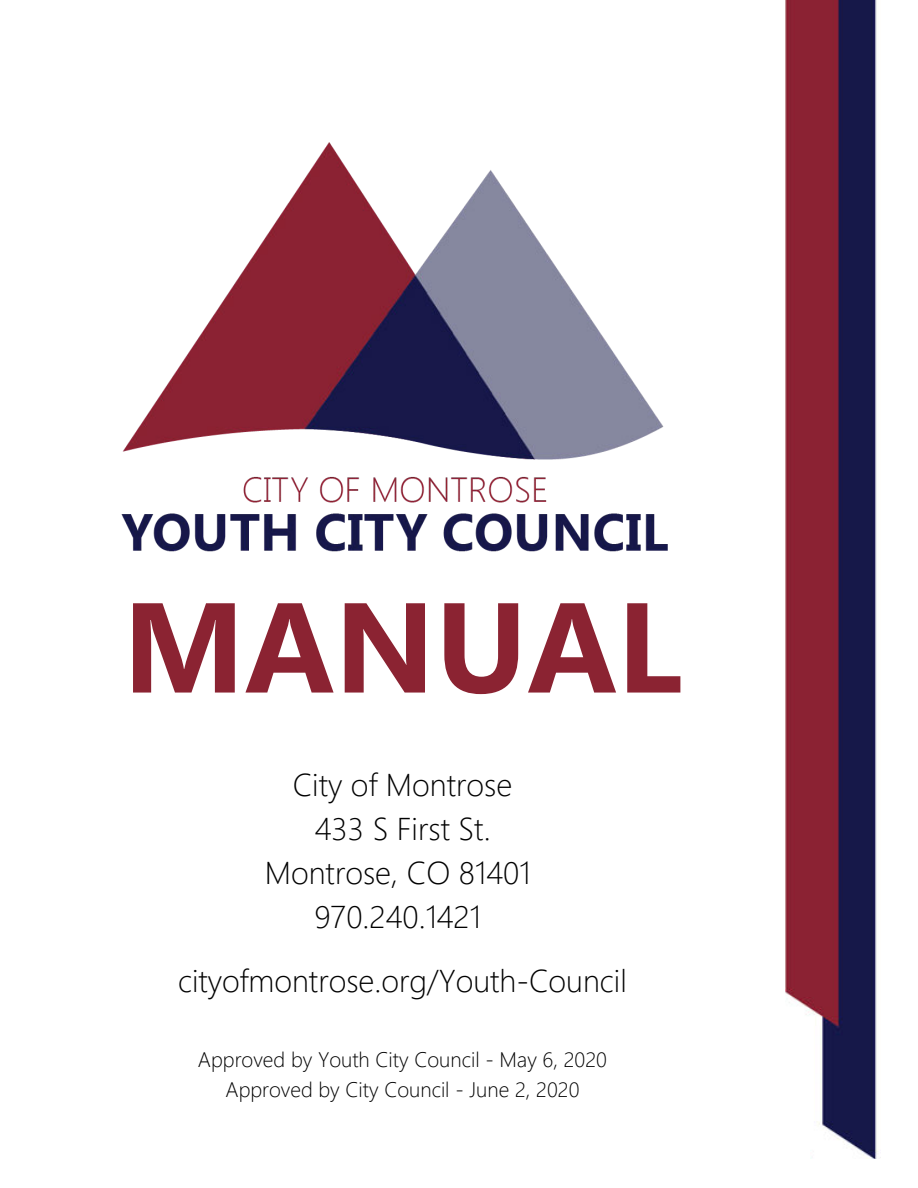
<style>
.page{position:relative;width:918px;height:1188px;background:#fff}
.page>*{position:absolute;margin:0;border:0;box-sizing:border-box;transform-origin:0 0}
.t1{font:700 127.5px "Segoe UI";color:#8b2332}
.t2{font:300 31.5px/43.8px "Segoe UI";color:#000;text-align:center}
.t3{font:300 21px/29.2px "Segoe UI";color:#000;text-align:center}
</style>
<div class="page">
<img style="left:122px;top:142px;width:546px;height:410px">
<img style="left:785px;top:0;width:93px;height:1158px">
<div style="left:750px;top:1128px;width:60px;height:60px;background:#fff"></div>
<h1 class="t1" style="left:123px;top:527px;width:561px">MANUAL</h1>
<p class="t2" style="left:265px;top:760px;width:267px">City of Montrose<br>433 S First St.<br>Montrose, CO 81401<br>970.240.1421</p>
<p class="t2" style="left:178px;top:956px;width:450px">cityofmontrose.org/Youth-Council</p>
<p class="t3" style="left:198px;top:1043px;width:411px">Approved by Youth City Council - May 6, 2020<br>Approved by City Council - June 2, 2020</p>
</div>
